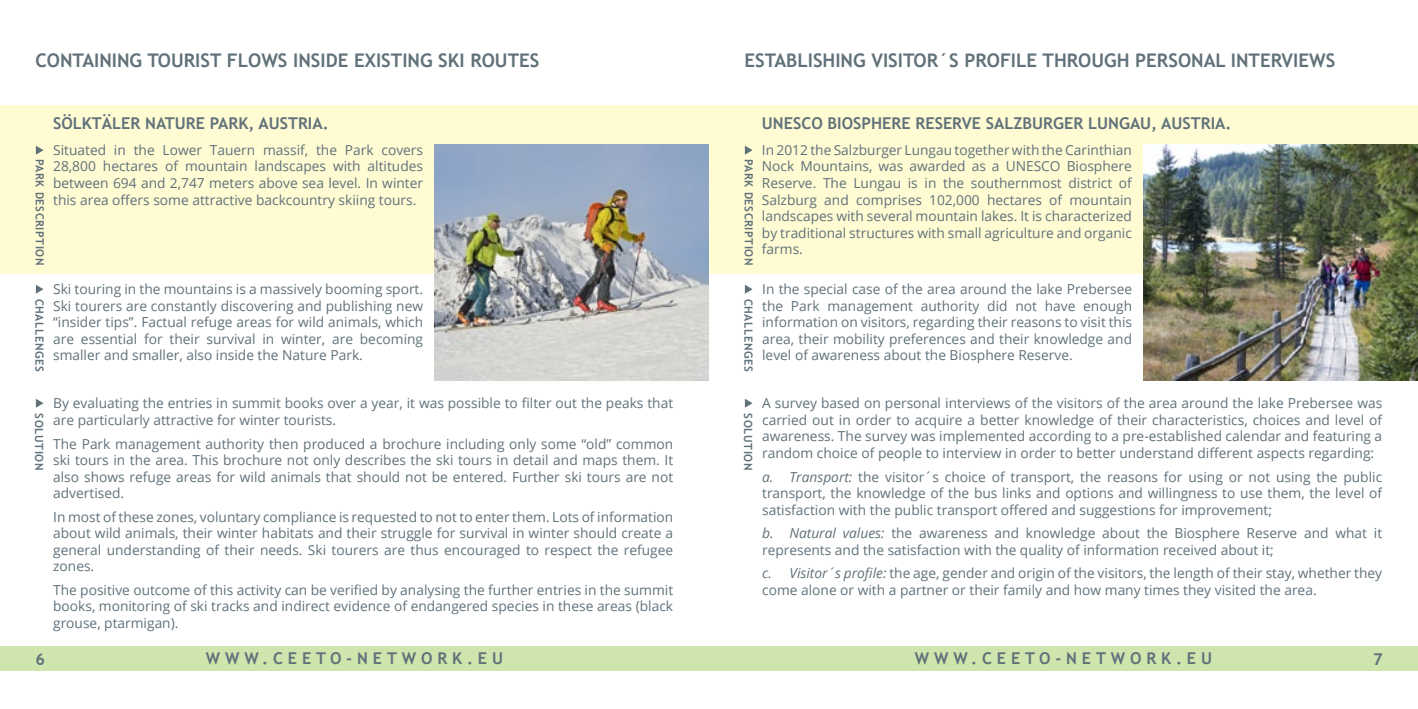
<style>
.page{position:relative;width:1418px;height:709px;background:#fff}
.page>*{position:absolute;margin:0;border:0;box-sizing:border-box;transform-origin:0 0}
.t1{font:700 18.75px "Trebuchet MS";color:#60717a}
.t2{font:700 16.25px "Trebuchet MS";color:#60717a}
.t3{font:13.75px/16.5px "Open Sans";color:#60717a;text-align:justify}
.t4{font:700 11.25px "Trebuchet MS";letter-spacing:.05em;color:#60717a}
.s1{font-style:italic}
</style>
<div class="page">
<div style="left:0;top:646px;width:709px;height:24px;background:#cfe5ae"></div>
<div style="left:0;top:105px;width:709px;height:169px;background:#fffbd3"></div>
<svg style="left:36px;top:146px;width:8px;height:9px"></svg>
<svg style="left:36px;top:285px;width:8px;height:9px"></svg>
<svg style="left:36px;top:399px;width:8px;height:9px"></svg>
<div style="left:709px;top:105px;width:708px;height:169px;background:#fffbd3"></div>
<div style="left:709px;top:646px;width:708px;height:24px;background:#cfe5ae"></div>
<svg style="left:745px;top:146px;width:7px;height:9px"></svg>
<svg style="left:745px;top:285px;width:7px;height:9px"></svg>
<svg style="left:745px;top:399px;width:7px;height:9px"></svg>
<img style="left:1143px;top:144px;width:274px;height:236px">
<img style="left:435px;top:144px;width:274px;height:236px">
<h1 class="t1" style="left:35px;top:49px;width:505px">CONTAINING TOURIST FLOWS INSIDE EXISTING SKI ROUTES</h1>
<h1 class="t1" style="left:744px;top:49px;width:592px">ESTABLISHING VISITOR´S PROFILE THROUGH PERSONAL INTERVIEWS</h1>
<p class="t4" style="left:47px;top:159px;width:107px;rotate:90deg">PARK DESCRIPTION</p>
<p class="t4" style="left:46px;top:298px;width:74px;rotate:90deg">CHALLENGES</p>
<p class="t2" style="left:53px;top:113px;width:277px">SÖLKTÄLER NATURE PARK, AUSTRIA.</p>
<p class="t3" style="left:53px;top:141px;width:371px">Situated in the Lower Tauern massif, the Park covers 28,800 hectares of mountain landscapes with altitudes between 694 and 2,747 meters above sea level. In winter this area offers some attractive backcountry skiing tours.</p>
<p class="t3" style="left:53px;top:280px;width:371px">Ski touring in the mountains is a massively booming sport.<br>Ski tourers are constantly discovering and publishing new “insider tips”. Factual refuge areas for wild animals, which are essential for their survival in winter, are becoming smaller and smaller, also inside the Nature Park.</p>
<p class="t4" style="left:46px;top:413px;width:57px;rotate:90deg">SOLUTION</p>
<p class="t3" style="left:53px;top:395px;width:621px">By evaluating the entries in summit books over a year, it was possible to filter out the peaks that are particularly attractive for winter tourists.</p>
<p class="t3" style="left:53px;top:435px;width:621px">The Park management authority then produced a brochure including only some “old” common ski tours in the area. This brochure not only describes the ski tours in detail and maps them. It also shows refuge areas for wild animals that should not be entered. Further ski tours are not advertised.</p>
<p class="t3" style="left:53px;top:508px;width:621px">In most of these zones, voluntary compliance is requested to not to enter them. Lots of information about wild animals, their winter habitats and their struggle for survival in winter should create a general understanding of their needs. Ski tourers are thus encouraged to respect the refugee zones.</p>
<p class="t3" style="left:53px;top:581px;width:621px">The positive outcome of this activity can be verified by analysing the further entries in the summit books, monitoring of ski tracks and indirect evidence of endangered species in these areas (black grouse, ptarmigan).</p>
<p class="t2" style="left:35px;top:648px;width:11px">6</p>
<p class="t2" style="left:206px;top:648px;width:82px">WWW.CEETO</p>
<p class="t2" style="left:346px;top:648px;width:144px">-NET WOR K.EU</p>
<p class="t4" style="left:756px;top:159px;width:107px;rotate:90deg">PARK DESCRIPTION</p>
<p class="t4" style="left:755px;top:298px;width:74px;rotate:90deg">CHALLENGES</p>
<p class="t2" style="left:762px;top:113px;width:471px">UNESCO BIOSPHERE RESERVE SALZBURGER LUNGAU, AUSTRIA.</p>
<p class="t3" style="left:762px;top:141px;width:371px">In 2012 the Salzburger Lungau together with the Carinthian Nock Mountains, was awarded as a UNESCO Biosphere Reserve. The Lungau is in the southernmost district of Salzburg and comprises 102,000 hectares of mountain landscapes with several mountain lakes. It is characterized by traditional structures with small agriculture and organic farms.</p>
<p class="t3" style="left:762px;top:280px;width:371px">In the special case of the area around the lake Prebersee the Park management authority did not have enough information on visitors, regarding their reasons to visit this area, their mobility preferences and their knowledge and level of awareness about the Biosphere Reserve.</p>
<p class="t4" style="left:755px;top:413px;width:57px;rotate:90deg">SOLUTION</p>
<p class="t3" style="left:762px;top:395px;width:621px">A survey based on personal interviews of the visitors of the area around the lake Prebersee was carried out in order to acquire a better knowledge of their characteristics, choices and level of awareness. The survey was implemented according to a pre-established calendar and featuring a random choice of people to interview in order to better understand different aspects regarding:</p>
<p class="t3" style="left:762px;top:468px;width:621px"><span class="s1">a. Transport:</span> the visitor´s choice of transport, the reasons for using or not using the public transport, the knowledge of the bus links and options and willingness to use them, the level of satisfaction with the public transport offered and suggestions for improvement;</p>
<p class="t3" style="left:762px;top:524px;width:621px"><span class="s1">b. Natural values:</span> the awareness and knowledge about the Biosphere Reserve and what it represents and the satisfaction with the quality of information received about it;</p>
<p class="t3" style="left:762px;top:564px;width:621px"><span class="s1">c. Visitor´s profile:</span> the age, gender and origin of the visitors, the length of their stay, whether they come alone or with a partner or their family and how many times they visited the area.</p>
<p class="t2" style="left:914px;top:648px;width:82px">WWW.CEETO</p>
<p class="t2" style="left:1055px;top:648px;width:144px">-NET WOR K.EU</p>
<p class="t2" style="left:1372px;top:648px;width:11px">7</p>
</div>
